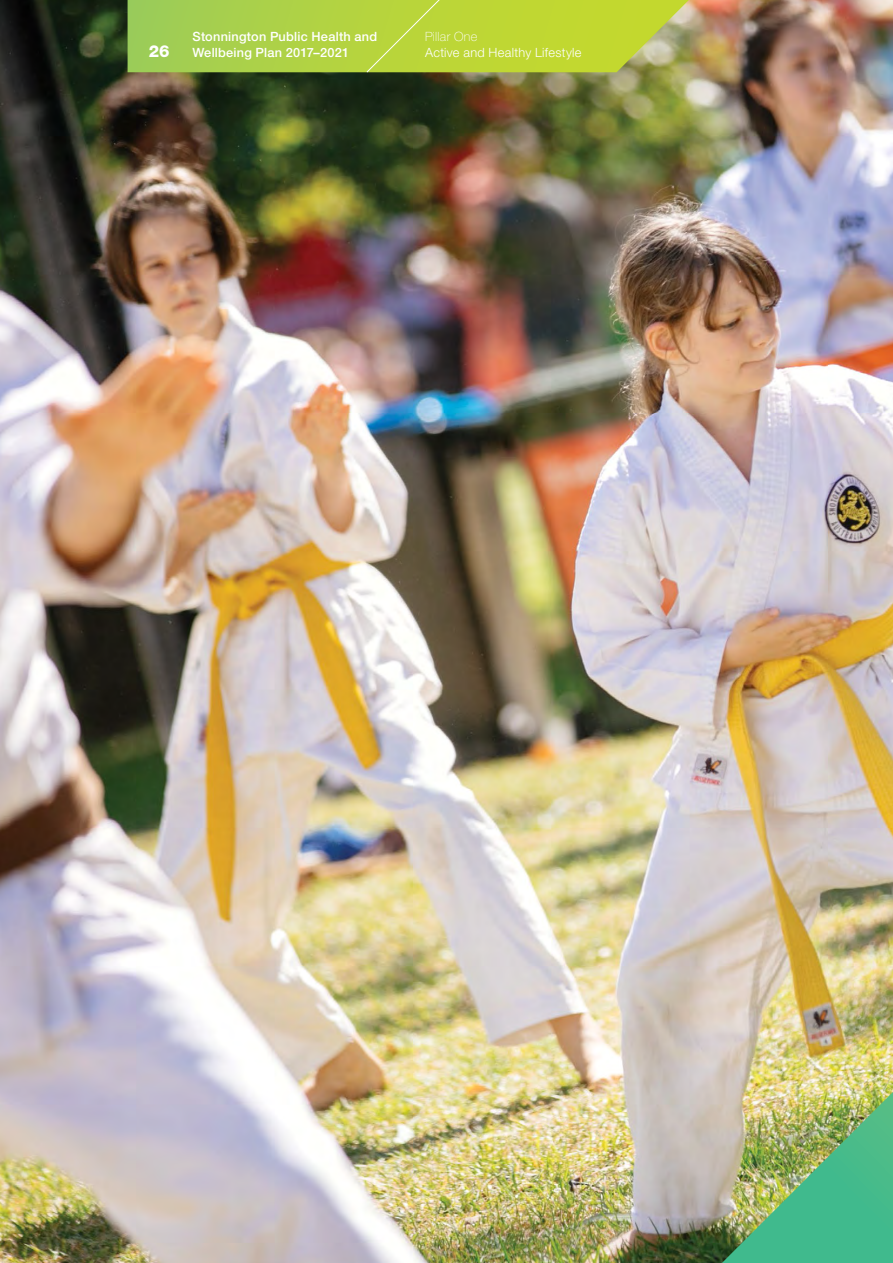
<style>
.page{position:relative;width:893px;height:1263px;background:#fff}
.page>*{position:absolute;margin:0;border:0;box-sizing:border-box;transform-origin:0 0}
.t1{font:800 16.5px "Helvetica Neue LT Std";color:#fff}
.t2{font:500 12.75px/16.5px "Helvetica Neue LT Pro";letter-spacing:.02em;color:#fff}
.t3{font:300 12.75px "Helvetica Neue LT Pro";letter-spacing:.025em;color:#fff}
.t4{font:100 12.75px "Helvetica Neue LT Pro";letter-spacing:.02em;color:#fff}
</style>
<div class="page">
<img style="left:0;top:0;width:731px;height:1263px">
<img style="left:731px;top:0;width:162px;height:1092px">
<img style="left:722px;top:1092px;width:171px;height:171px">
<svg style="left:128px;top:0;width:561px;height:73px;background:#b4d045"></svg>
<p class="t2" style="left:192px;top:28px;width:186px">Stonnington Public Health and<br>Wellbeing Plan 2017–2021</p>
<p class="t4" style="left:425px;top:29px;width:54px">Pillar One</p>
<p class="t1" style="left:149px;top:42px;width:22px">26</p>
<p class="t3" style="left:425px;top:45px;width:158px">Active and Healthy Lifestyle</p>
</div>
